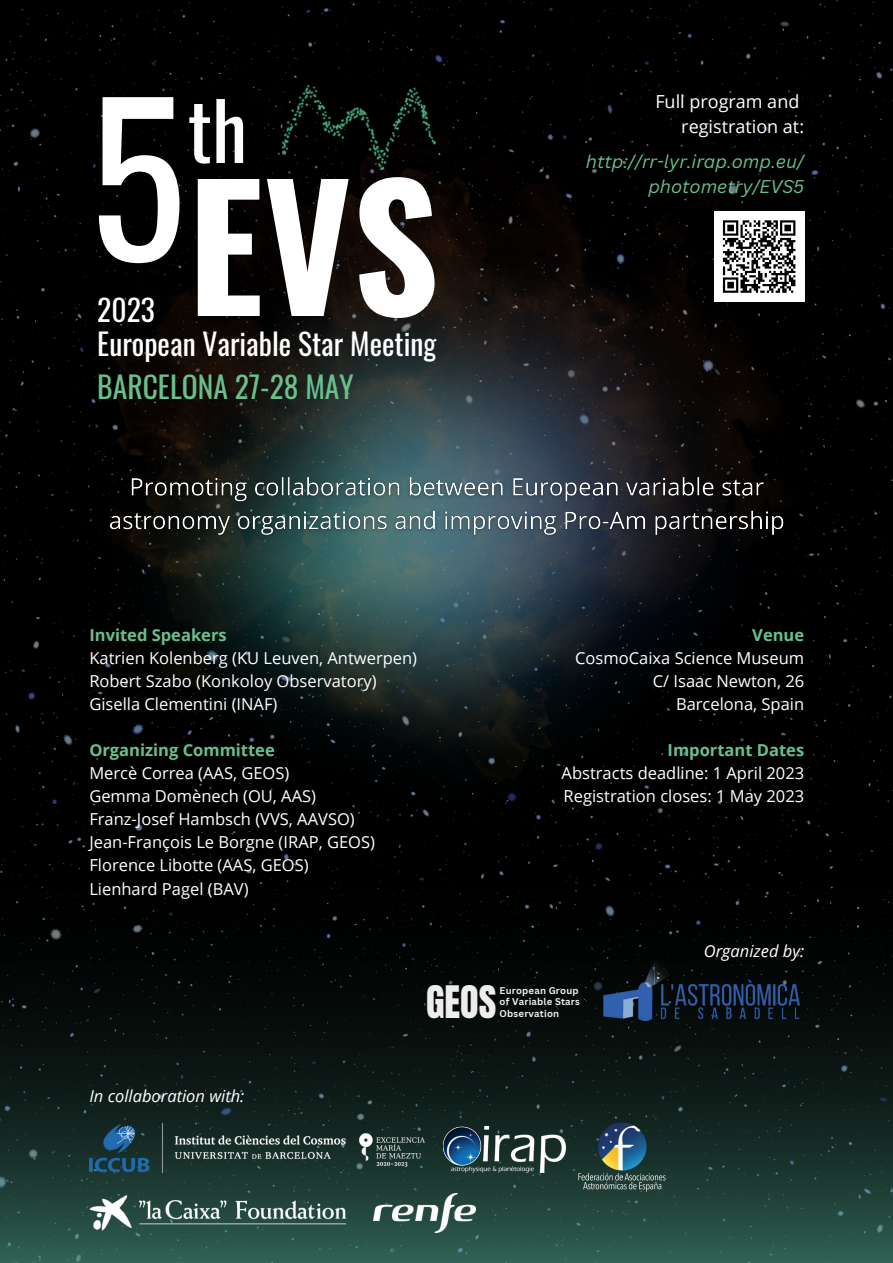
<style>
.page{position:relative;width:893px;height:1263px;background:#fff}
.page>*{position:absolute;margin:0;border:0;box-sizing:border-box;transform-origin:0 0}
.t1{font:202.88px "Oswald";color:#fff}
.t2{font:700 169.05px "Oswald";color:#fff}
.t3{font:78.9px "Oswald";color:#fff}
.t4{font:38.1px "Anton";color:#ededed}
.t5{font:29.62px/34.9px "Oswald";color:#fff}
.t6{font:29.62px "Oswald";color:#69c08d}
.t7{font:italic 18px/24.8px "Canva Sans";color:#69c08d;text-align:right}
.t8{font:18px/24.8px "Open Sans";color:#fff;text-align:right}
.t9{font:16.5px/23.1px "Open Sans";color:#fff}
.t10{font:700 16.5px "Open Sans";color:#69c08d}
.t11{font:italic 16.5px "Open Sans";color:#fff}
.t12{font:700 9.52px/11.2px "Canva Sans";letter-spacing:.02em;color:#ededed}
</style>
<div class="page">
<div style="left:0;top:0;width:893px;height:836px;background:#000"></div>
<div style="left:89px;top:787px;width:715px;height:35px;background:#000"></div>
<img style="left:89px;top:23px;width:715px;height:764px">
<img style="left:282px;top:85px;width:154px;height:85px">
<div style="left:714px;top:212px;width:90px;height:90px;background:#fff"></div>
<svg style="left:722px;top:220px;width:74px;height:73px"></svg>
<img style="left:0;top:836px;width:893px;height:427px">
<img style="left:658px;top:978px;width:144px;height:44px">
<img style="left:603px;top:948px;width:51px;height:72px">
<img style="left:654px;top:948px;width:35px;height:36px">
<img style="left:89px;top:1194px;width:257px;height:37px">
<img style="left:373px;top:1193px;width:103px;height:39px">
<img style="left:443px;top:1126px;width:122px;height:46px">
<img style="left:443px;top:1126px;width:38px;height:40px">
<img style="left:89px;top:1121px;width:335px;height:51px">
<img style="left:574px;top:1118px;width:95px;height:76px">
<img style="left:102px;top:464px;width:689px;height:79px">
<h1 class="t1" style="left:89px;top:19px;width:98px">5</h1>
<h3 class="t3" style="left:188px;top:69px;width:61px">th</h3>
<h3 class="t5" style="left:97px;top:291px;width:340px">2023<br>European Variable Star Meeting</h3>
<h2 class="t2" style="left:188px;top:114px;width:253px">EVS</h2>
<h3 class="t6" style="left:97px;top:364px;width:258px">BARCELONA 27-28 MAY</h3>
<p class="t10" style="left:89px;top:623px;width:139px">Invited Speakers</p>
<p class="t9" style="left:89px;top:646px;width:329px">Katrien Kolenberg (KU Leuven, Antwerpen)<br>Robert Szabo (Konkoloy Observatory)<br>Gisella Clementini (INAF)</p>
<p class="t10" style="left:89px;top:738px;width:187px">Organizing Committee</p>
<p class="t9" style="left:89px;top:761px;width:287px">Mercè Correa (AAS, GEOS)<br>Gemma Domènech (OU, AAS)<br>Franz-Josef Hambsch (VVS, AAVSO)<br>Jean-François Le Borgne (IRAP, GEOS)<br>Florence Libotte (AAS, GEOS)<br>Lienhard Pagel (BAV)</p>
<p class="t8" style="left:655px;top:89px;width:150px">Full program and registration at:</p>
<p class="t7" style="left:586px;top:149px;width:220px">http://rr-lyr.irap.omp.eu/ photometry/EVS5</p>
<p class="t10" style="left:752px;top:623px;width:53px">Venue</p>
<p class="t9" style="left:575px;top:646px;width:230px;text-align:right">CosmoCaixa Science Museum<br>C/ Isaac Newton, 26<br>Barcelona, Spain</p>
<p class="t10" style="left:667px;top:738px;width:138px">Important Dates</p>
<p class="t9" style="left:561px;top:761px;width:244px">Abstracts deadline: 1 April 2023<br>Registration closes: 1 May 2023</p>
<p class="t11" style="left:704px;top:940px;width:102px">Organized by:</p>
<p class="t11" style="left:89px;top:1085px;width:157px">In collaboration with:</p>
<h3 class="t4" style="left:426px;top:975px;width:72px">GEOS</h3>
<p class="t12" style="left:499px;top:985px;width:82px">European Group of Variable Stars</p>
<p class="t12" style="left:499px;top:1007px;width:61px">Observation</p>
</div>
